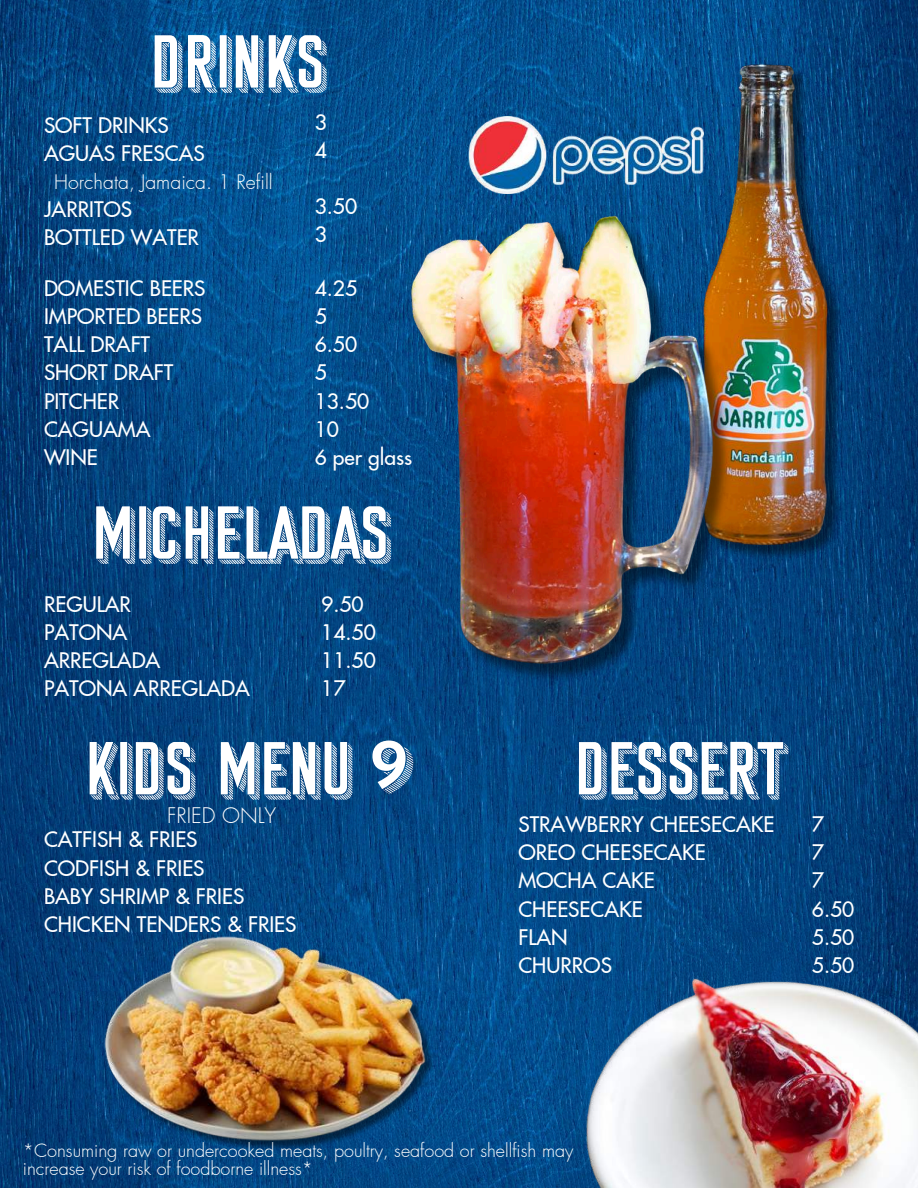
<style>
.page{position:relative;width:918px;height:1188px;background:#fff}
.page>*{position:absolute;margin:0;border:0;box-sizing:border-box;transform-origin:0 0}
.t1{font:82.5px "Sunset Boulevard";color:#fff}
.t2{font:500 21px/28.2px "Futura LT Pro";color:#fff}
.t3{font:300 21px "Futura LT Pro";color:#fff}
.t4{font:300 19.5px "Futura LT Pro";color:#fff}
.t5{font:300 18px/18px "Futura LT Pro";color:#fff}
</style>
<div class="page">
<img style="left:0;top:0;width:918px;height:1188px">
<img style="left:462px;top:116px;width:150px;height:16px">
<img style="left:612px;top:30px;width:306px;height:545px">
<img style="left:396px;top:132px;width:343px;height:642px">
<img style="left:564px;top:973px;width:354px;height:215px">
<img style="left:92px;top:931px;width:350px;height:224px">
<h1 class="t1" style="left:151px;top:24px;width:178px">DRINKS</h1>
<p class="t2" style="left:44px;top:112px;width:162px">SOFT DRINKS<br>AGUAS FRESCAS</p>
<p class="t2" style="left:44px;top:196px;width:157px">JARRITOS<br>BOTTLED WATER</p>
<p class="t4" style="left:54px;top:173px;width:220px">Horchata, Jamaica. 1 Refill</p>
<p class="t2" style="left:315px;top:109px;width:14px">3<br>4</p>
<p class="t2" style="left:315px;top:193px;width:44px">3.50<br>3</p>
<p class="t2" style="left:44px;top:275px;width:163px">DOMESTIC BEERS<br>IMPORTED BEERS<br>TALL DRAFT<br>SHORT DRAFT<br>PITCHER<br>CAGUAMA<br>WINE</p>
<p class="t2" style="left:315px;top:275px;width:99px">4.25<br>5<br>6.50<br>5<br>13.50<br>10<br>6 per glass</p>
<h1 class="t1" style="left:92px;top:495px;width:301px">MICHELADAS</h1>
<p class="t2" style="left:321px;top:591px;width:56px">9.50<br>14.50<br>11.50<br>17</p>
<p class="t2" style="left:44px;top:591px;width:207px">REGULAR<br>PATONA<br>ARREGLADA<br>PATONA ARREGLADA</p>
<h1 class="t1" style="left:85px;top:731px;width:328px">KIDS MENU <sup>9</sup></h1>
<p class="t3" style="left:167px;top:805px;width:111px">FRIED ONLY</p>
<p class="t2" style="left:44px;top:827px;width:254px">CATFISH &amp; FRIES<br>CODFISH &amp; FRIES<br>BABY SHRIMP &amp; FRIES<br>CHICKEN TENDERS &amp; FRIES</p>
<h1 class="t1" style="left:575px;top:731px;width:210px">DESSERT</h1>
<p class="t2" style="left:518px;top:811px;width:257px">STRAWBERRY CHEESECAKE<br>OREO CHEESECAKE<br>MOCHA CAKE<br>CHEESECAKE<br>FLAN<br>CHURROS</p>
<p class="t2" style="left:812px;top:811px;width:44px">7<br>7<br>7<br>6.50<br>5.50<br>5.50</p>
<p class="t5" style="left:23px;top:1143px;width:552px">*Consuming raw or undercooked meats, poultry, seafood or shellfish may increase your risk of foodborne illness*</p>
</div>
